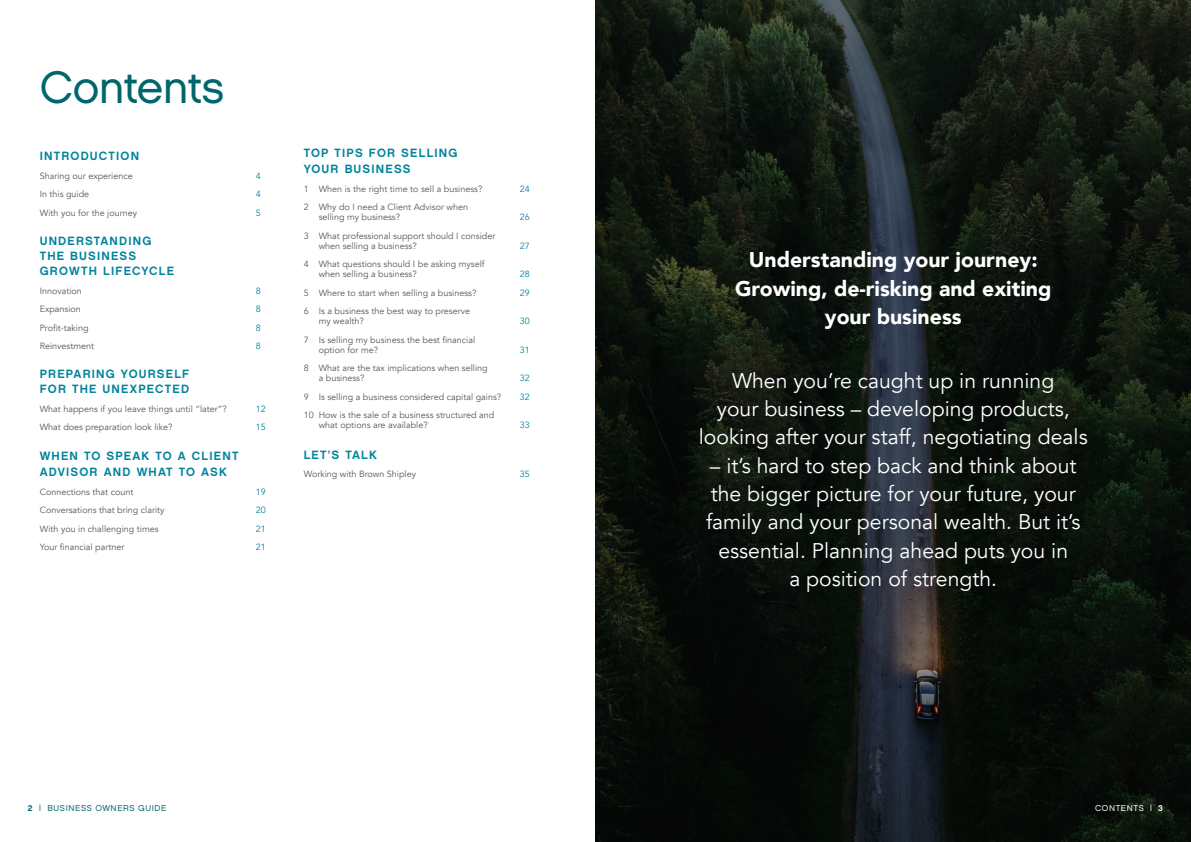
<style>
.page{position:relative;width:1191px;height:842px;background:#fff}
.page>*{position:absolute;margin:0;border:0;box-sizing:border-box;transform-origin:0 0}
.t1{font:45.3px "Chalet London Nineteen Sixty";letter-spacing:-.01em;color:#00666b}
.t2{font:21.2px/28.3px "Avenir";color:#fff;text-align:center}
.t3{font:900 21.2px/28.3px "Avenir";color:#fff;text-align:center}
.t4{font:12px/15px "Chalet New York Nineteen Sixty";letter-spacing:.1em;color:#00839b}
.t5{font:9px/10px "Avenir";color:#595858}
.t6{font:9px "Avenir";color:#585757}
.t7{font:9px "Avenir";color:#00839b}
.t8{font:8.5px "Chalet London Nineteen Sixty";letter-spacing:.075em;color:#00666b}
.t9{font:8.5px "Chalet London Nineteen Sixty";letter-spacing:.07em;color:#fff}
.s1{font-family:"Chalet New York Nineteen Sixty"}
</style>
<div class="page">
<svg style="left:595px;top:0;width:596px;height:842px;background:#101712"></svg>
<h1 class="t1" style="left:40px;top:59px;width:186px">Contents</h1>
<h3 class="t4" style="left:40px;top:148px;width:101px">INTRODUCTION</h3>
<p class="t6" style="left:40px;top:170px;width:95px">Sharing our experience</p>
<p class="t7" style="left:256px;top:170px;width:7px">4</p>
<p class="t6" style="left:40px;top:189px;width:51px">In this guide</p>
<p class="t7" style="left:256px;top:189px;width:7px">4</p>
<p class="t6" style="left:40px;top:207px;width:99px">With you for the journey</p>
<p class="t7" style="left:256px;top:207px;width:7px">5</p>
<h3 class="t4" style="left:40px;top:233px;width:136px">UNDERSTANDING<br>THE BUSINESS<br>GROWTH LIFECYCLE</h3>
<p class="t6" style="left:40px;top:285px;width:44px">Innovation</p>
<p class="t7" style="left:256px;top:285px;width:7px">8</p>
<p class="t6" style="left:40px;top:304px;width:43px">Expansion</p>
<p class="t7" style="left:256px;top:304px;width:7px">8</p>
<p class="t6" style="left:40px;top:322px;width:50px">Profit-taking</p>
<p class="t7" style="left:256px;top:322px;width:7px">8</p>
<p class="t6" style="left:40px;top:341px;width:56px">Reinvestment</p>
<p class="t7" style="left:256px;top:341px;width:7px">8</p>
<h3 class="t4" style="left:40px;top:366px;width:151px">PREPARING YOURSELF<br>FOR THE UNEXPECTED</h3>
<p class="t6" style="left:40px;top:403px;width:189px">What happens if you leave things until “later”?</p>
<p class="t7" style="left:256px;top:403px;width:12px">12</p>
<p class="t6" style="left:40px;top:422px;width:134px">What does preparation look like?</p>
<p class="t7" style="left:256px;top:422px;width:12px">15</p>
<h3 class="t4" style="left:40px;top:448px;width:200px;line-height:16px">WHEN TO SPEAK TO A CLIENT<br>ADVISOR AND WHAT TO ASK</h3>
<p class="t6" style="left:40px;top:486px;width:95px">Connections that count</p>
<p class="t7" style="left:256px;top:486px;width:12px">19</p>
<p class="t6" style="left:40px;top:505px;width:126px">Conversations that bring clarity</p>
<p class="t7" style="left:256px;top:505px;width:12px">20</p>
<p class="t6" style="left:40px;top:523px;width:120px">With you in challenging times</p>
<p class="t7" style="left:256px;top:523px;width:12px">21</p>
<p class="t6" style="left:40px;top:542px;width:86px">Your financial partner</p>
<p class="t7" style="left:256px;top:542px;width:12px">21</p>
<h3 class="t4" style="left:304px;top:145px;width:155px;line-height:16px">TOP TIPS FOR SELLING<br>YOUR BUSINESS</h3>
<p class="t5" style="left:304px;top:184px;width:180px">1 When is the right time to sell a business?</p>
<p class="t7" style="left:520px;top:183px;width:12px">24</p>
<p class="t5" style="left:319px;top:202px;width:151px;text-indent:-15px">2 Why do I need a Client Advisor when selling my business?</p>
<p class="t7" style="left:520px;top:212px;width:12px">26</p>
<p class="t5" style="left:319px;top:231px;width:178px;text-indent:-15px">3 What professional support should I consider when selling a business?</p>
<p class="t7" style="left:520px;top:240px;width:12px">27</p>
<p class="t5" style="left:319px;top:259px;width:167px;text-indent:-15px">4 What questions should I be asking myself when selling a business?</p>
<p class="t7" style="left:520px;top:269px;width:12px">28</p>
<p class="t5" style="left:304px;top:288px;width:174px">5 Where to start when selling a business?</p>
<p class="t7" style="left:520px;top:287px;width:12px">29</p>
<p class="t5" style="left:319px;top:306px;width:153px;text-indent:-15px">6 Is a business the best way to preserve my wealth?</p>
<p class="t7" style="left:520px;top:316px;width:12px">30</p>
<p class="t5" style="left:319px;top:335px;width:158px;text-indent:-15px">7 Is selling my business the best financial option for me?</p>
<p class="t7" style="left:520px;top:344px;width:12px">31</p>
<p class="t5" style="left:319px;top:363px;width:170px;text-indent:-15px">8 What are the tax implications when selling a business?</p>
<p class="t7" style="left:520px;top:373px;width:12px">32</p>
<p class="t5" style="left:304px;top:392px;width:199px">9 Is selling a business considered capital gains?</p>
<p class="t7" style="left:520px;top:391px;width:12px">32</p>
<p class="t5" style="left:319px;top:410px;width:177px;text-indent:-15px">10 How is the sale of a business structured and what options are available?</p>
<p class="t7" style="left:520px;top:420px;width:12px">33</p>
<h3 class="t4" style="left:304px;top:447px;width:75px">LET’S TALK</h3>
<p class="t6" style="left:304px;top:469px;width:114px">Working with Brown Shipley</p>
<p class="t7" style="left:520px;top:469px;width:12px">35</p>
<p class="t8" style="left:28px;top:803px;width:140px"><span class="s1">2</span> | BUSINESS OWNERS GUIDE</p>
<h2 class="t3" style="left:735px;top:245px;width:318px">Understanding your journey:<br>Growing, de-risking and exiting your business</h2>
<h2 class="t2" style="left:698px;top:367px;width:390px">When you’re caught up in running<br>your business – developing products, looking after your staff, negotiating deals</h2>
<h2 class="t2" style="left:706px;top:452px;width:376px">– it’s hard to step back and think about the bigger picture for your future, your family and your personal wealth. But it’s essential. Planning ahead puts you in<br>a position of strength.</h2>
<p class="t9" style="left:1095px;top:803px;width:69px">CONTENTS | <span class="s1">3</span></p>
</div>
